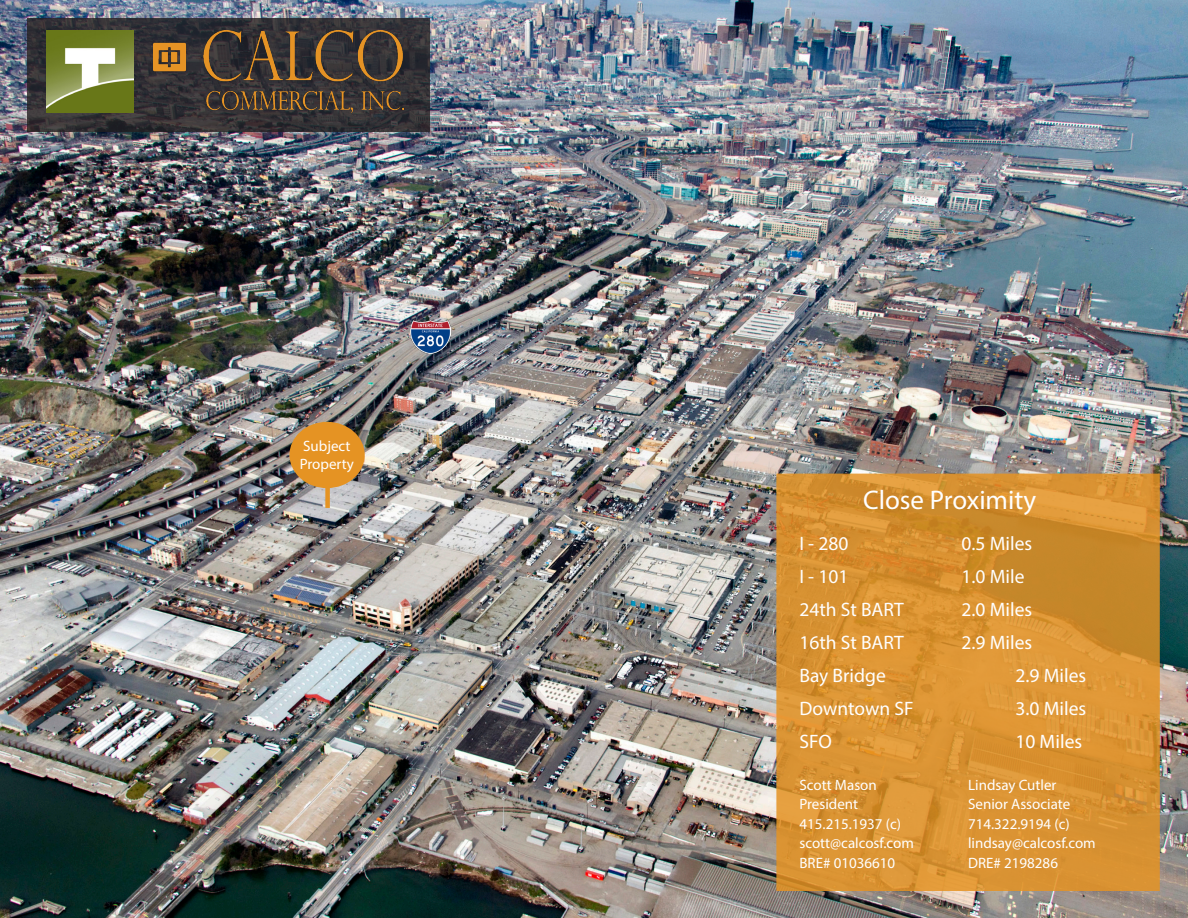
<style>
.page{position:relative;width:1188px;height:918px;background:#fff}
.page>*{position:absolute;margin:0;border:0;box-sizing:border-box;transform-origin:0 0}
.t1{font:27px "Myriad Pro";color:#fff}
.t2{font:19.5px "Myriad Pro";color:#fff}
.t3{font:15px "Myriad Pro";color:#fff}
</style>
<div class="page">
<img style="left:0;top:0;width:1188px;height:918px">
<div style="left:325px;top:470px;width:5px;height:38px;background:#e59323"></div>
<div style="left:290px;top:422px;width:75px;height:66px;background:#e59323;border-radius:50%"></div>
<img style="left:410px;top:320px;width:40px;height:34px">
<svg style="left:776px;top:474px;width:384px;height:417px;background:#d79132"></svg>
<svg style="left:28px;top:18px;width:402px;height:114px;background:#343234"></svg>
<img style="left:47px;top:31px;width:87px;height:81px">
<img style="left:154px;top:31px;width:249px;height:81px">
<p class="t3" style="left:303px;top:436px;width:49px">Subject</p>
<p class="t3" style="left:300px;top:454px;width:56px">Property</p>
<p class="t1" style="left:863px;top:483px;width:175px">Close Proximity</p>
<p class="t2" style="left:800px;top:531px;width:50px">I - 280</p>
<p class="t2" style="left:962px;top:531px;width:72px">0.5 Miles</p>
<p class="t2" style="left:800px;top:564px;width:50px">I - 101</p>
<p class="t2" style="left:962px;top:564px;width:65px">1.0 Mile</p>
<p class="t2" style="left:800px;top:597px;width:106px">24th St BART</p>
<p class="t2" style="left:962px;top:597px;width:72px">2.0 Miles</p>
<p class="t2" style="left:800px;top:630px;width:106px">16th St BART</p>
<p class="t2" style="left:962px;top:630px;width:72px">2.9 Miles</p>
<p class="t2" style="left:800px;top:663px;width:88px">Bay Bridge</p>
<p class="t2" style="left:1016px;top:663px;width:72px">2.9 Miles</p>
<p class="t2" style="left:800px;top:696px;width:116px">Downtown SF</p>
<p class="t2" style="left:1016px;top:696px;width:72px">3.0 Miles</p>
<p class="t2" style="left:800px;top:729px;width:34px">SFO</p>
<p class="t2" style="left:1015px;top:729px;width:68px">10 Miles</p>
<p class="t3" style="left:800px;top:776px;width:79px">Scott Mason</p>
<p class="t3" style="left:800px;top:795px;width:60px">President</p>
<p class="t3" style="left:800px;top:815px;width:103px">415.215.1937 (c)</p>
<p class="t3" style="left:800px;top:834px;width:116px">scott@calcosf.com</p>
<p class="t3" style="left:800px;top:854px;width:97px">BRE# 01036610</p>
<p class="t3" style="left:968px;top:776px;width:90px">Lindsay Cutler</p>
<p class="t3" style="left:968px;top:795px;width:104px">Senior Associate</p>
<p class="t3" style="left:968px;top:815px;width:103px">714.322.9194 (c)</p>
<p class="t3" style="left:968px;top:834px;width:129px">lindsay@calcosf.com</p>
<p class="t3" style="left:968px;top:854px;width:91px">DRE# 2198286</p>
</div>
